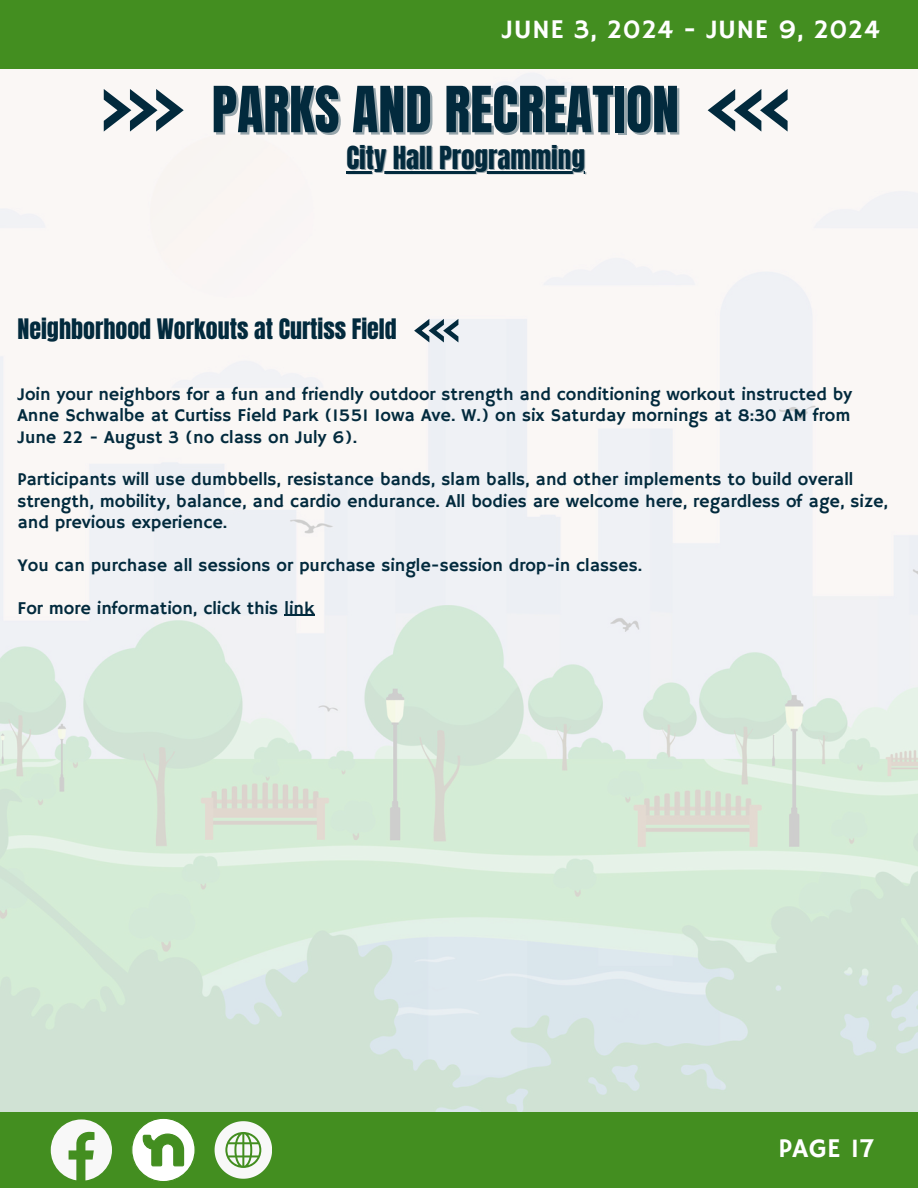
<style>
.page{position:relative;width:918px;height:1188px;background:#fff}
.page>*{position:absolute;margin:0;border:0;box-sizing:border-box;transform-origin:0 0}
.t1{font:54px "Anton";color:#022a3d}
.t2{font:27px "Hammersmith One";letter-spacing:.015em;color:#fff}
.t3{font:27px "Anton";color:#022a3d}
.t4{font:24px "Anton";color:#022a3d}
.t5{font:18px/21.3px "Hammersmith One";color:#022a3d;text-align:justify}
</style>
<div class="page">
<img style="left:0;top:68px;width:918px;height:1044px">
<div style="left:0;top:0;width:918px;height:68px;background:#438e20"></div>
<svg style="left:104px;top:89px;width:80px;height:43px"></svg>
<svg style="left:708px;top:89px;width:80px;height:43px"></svg>
<div style="left:0;top:1112px;width:918px;height:76px;background:#438e20"></div>
<svg style="left:51px;top:1119px;width:61px;height:61px"></svg>
<svg style="left:215px;top:1121px;width:57px;height:58px"></svg>
<svg style="left:131px;top:1118px;width:64px;height:64px"></svg>
<svg style="left:414px;top:319px;width:44px;height:23px"></svg>
<hr style="left:346px;top:171px;width:239px;height:2px;background:#022a3d">
<hr style="left:285px;top:615px;width:30px;height:1px;background:#022a3d">
<p class="t2" style="left:502px;top:14px;width:379px">JUNE 3, 2024 - JUNE 9, 2024</p>
<p class="t1" style="left:212px;top:71px;width:469px">PARKS AND RECREATION</p>
<p class="t3" style="left:346px;top:138px;width:240px">City Hall Programming</p>
<h2 class="t4" style="left:17px;top:312px;width:381px">Neighborhood Workouts at Curtiss Field</h2>
<h4 class="t5" style="left:17px;top:384px;width:836px">Join your neighbors for a fun and friendly outdoor strength and conditioning workout instructed by Anne Schwalbe at Curtiss Field Park (1551 Iowa Ave. W.) on six Saturday mornings at 8:30 AM from June 22 - August 3 (no class on July 6).</h4>
<p class="t5" style="left:17px;top:470px;width:872px;text-align:left">Participants will use dumbbells, resistance bands, slam balls, and other implements to build overall strength, mobility, balance, and cardio endurance. All bodies are welcome here, regardless of age, size, and previous experience.</p>
<p class="t5" style="left:17px;top:555px;width:626px">You can purchase all sessions or purchase single-session drop-in classes.</p>
<p class="t5" style="left:17px;top:598px;width:299px">For more information, click this link</p>
<h3 class="t2" style="left:779px;top:1132px;width:97px">PAGE 17</h3>
</div>
